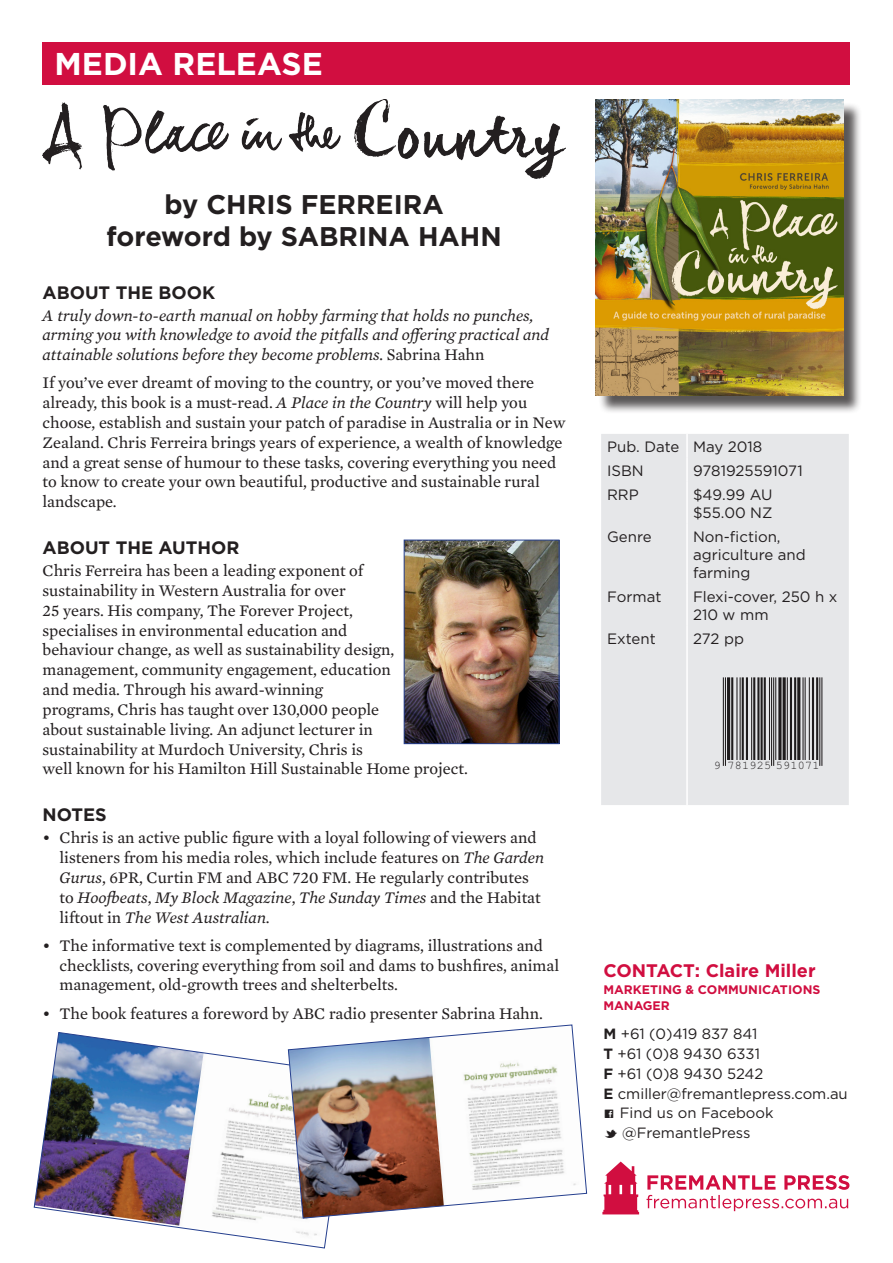
<style>
.page{position:relative;width:893px;height:1263px;background:#fff}
.page>*{position:absolute;margin:0;border:0;box-sizing:border-box;transform-origin:0 0}
.t1{font:700 31.5px "Gotham";color:#fff}
.Author{font:700 27px "Gotham";color:#231f20}
.t2{font:700 18.15px "Gotham";color:#d10e40}
.t3{font:700 18px "Gotham";color:#231f20}
.Body_Copy{font:16.5px/19.8px "Mercury Text G2";color:#231f20}
.Body_Copy-2{font:italic 16.5px/19.8px "Mercury Text G2";color:#231f20}
.Specs_Entries{font:15px/18px "Gotham";color:#231f20}
.BC_Tabs{font:14.85px/19.8px "Gotham";color:#231f20}
.t4{font:700 12.45px/15.9px "Gotham";color:#d10e40}
.t5{font:11.7px "Helvetica";letter-spacing:.025em;color:#231f20}
.s1{font-style:normal}
.s2{font-style:italic}
.s3{font-weight:700}
.s4{font-family:"Social Logos"}
</style>
<div class="page">
<div style="left:43px;top:43px;width:807px;height:42px;background:#d10e40"></div>
<div style="left:598px;top:102px;width:265px;height:312px;background:#231f20;opacity:.75"></div>
<img style="left:596px;top:100px;width:248px;height:295px">
<svg style="left:646px;top:1175px;width:203px;height:36px"></svg>
<svg style="left:602px;top:1161px;width:37px;height:53px"></svg>
<div style="left:601px;top:434px;width:248px;height:371px;background:#e6e7e9"></div>
<hr style="left:686px;top:434px;width:2px;height:24px;background:#fff">
<hr style="left:686px;top:458px;width:2px;height:24px;background:#fff">
<hr style="left:686px;top:482px;width:2px;height:42px;background:#fff">
<hr style="left:686px;top:524px;width:2px;height:60px;background:#fff">
<hr style="left:686px;top:584px;width:2px;height:42px;background:#fff">
<hr style="left:686px;top:626px;width:2px;height:179px;background:#fff">
<hr style="left:723px;top:677px;width:1px;height:89px;background:#231f20">
<hr style="left:725px;top:677px;width:1px;height:89px;background:#231f20">
<hr style="left:727px;top:677px;width:3px;height:83px;background:#231f20">
<hr style="left:731px;top:677px;width:2px;height:83px;background:#231f20">
<hr style="left:736px;top:677px;width:1px;height:83px;background:#231f20">
<hr style="left:740px;top:677px;width:1px;height:83px;background:#231f20">
<hr style="left:742px;top:677px;width:2px;height:83px;background:#231f20">
<hr style="left:746px;top:677px;width:2px;height:83px;background:#231f20">
<hr style="left:751px;top:677px;width:1px;height:83px;background:#231f20">
<hr style="left:753px;top:677px;width:2px;height:83px;background:#231f20">
<hr style="left:757px;top:677px;width:2px;height:83px;background:#231f20">
<hr style="left:761px;top:677px;width:2px;height:83px;background:#231f20">
<hr style="left:764px;top:677px;width:2px;height:83px;background:#231f20">
<hr style="left:769px;top:677px;width:1px;height:83px;background:#231f20">
<hr style="left:771px;top:677px;width:1px;height:89px;background:#231f20">
<hr style="left:773px;top:677px;width:1px;height:89px;background:#231f20">
<hr style="left:775px;top:677px;width:1px;height:83px;background:#231f20">
<hr style="left:778px;top:677px;width:3px;height:83px;background:#231f20">
<hr style="left:783px;top:677px;width:3px;height:83px;background:#231f20">
<hr style="left:787px;top:677px;width:1px;height:83px;background:#231f20">
<hr style="left:790px;top:677px;width:2px;height:83px;background:#231f20">
<hr style="left:794px;top:677px;width:2px;height:83px;background:#231f20">
<hr style="left:797px;top:677px;width:3px;height:83px;background:#231f20">
<hr style="left:802px;top:677px;width:1px;height:83px;background:#231f20">
<hr style="left:805px;top:677px;width:1px;height:83px;background:#231f20">
<hr style="left:809px;top:677px;width:1px;height:83px;background:#231f20">
<hr style="left:812px;top:677px;width:2px;height:83px;background:#231f20">
<hr style="left:816px;top:677px;width:2px;height:83px;background:#231f20">
<hr style="left:819px;top:677px;width:1px;height:89px;background:#231f20">
<hr style="left:821px;top:677px;width:1px;height:89px;background:#231f20">
<img style="left:406px;top:542px;width:151px;height:200px">
<div style="left:404px;top:540px;width:155px;height:204px;border:1px solid #253f8e"></div>
<img style="left:34px;top:1032px;width:296px;height:216px">
<img style="left:288px;top:1024px;width:299px;height:194px">
<img style="left:43px;top:100px;width:523px;height:79px">
<p class="t1" style="left:55px;top:43px;width:270px">MEDIA RELEASE</p>
<p class="Author" style="left:165px;top:186px;width:281px">by CHRIS FERREIRA</p>
<p class="Author" style="left:106px;top:219px;width:397px">foreword by SABRINA HAHN</p>
<h1 class="t3" style="left:43px;top:280px;width:174px">ABOUT THE BOOK</h1>
<p class="Body_Copy-2" style="left:43px;top:304px;width:508px">A truly down-to-earth manual on hobby farming that holds no punches, arming you with knowledge to avoid the pitfalls and offering practical and attainable solutions before they become problems. <span class="s1">Sabrina Hahn</span></p>
<p class="Body_Copy" style="left:43px;top:372px;width:525px">If you’ve ever dreamt of moving to the country, or you’ve moved there already, this book is a must-read. <span class="s2">A Place in the Country</span> will help you choose, establish and sustain your patch of paradise in Australia or in New Zealand. Chris Ferreira brings years of experience, a wealth of knowledge and a great sense of humour to these tasks, covering everything you need to know to create your own beautiful, productive and sustainable rural landscape.</p>
<h1 class="t3" style="left:43px;top:536px;width:199px">ABOUT THE AUTHOR</h1>
<p class="Body_Copy" style="left:43px;top:560px;width:427px">Chris Ferreira has been a leading exponent of<br>sustainability in Western Australia for over<br>25 years. His company, The Forever Project,<br>specialises in environmental education and<br>behaviour change, as well as sustainability design, management, community engagement, education<br>and media. Through his award-winning<br>programs, Chris has taught over 130,000 people<br>about sustainable living. An adjunct lecturer in sustainability at Murdoch University, Chris is<br>well known for his Hamilton Hill Sustainable Home project.</p>
<h1 class="t3" style="left:43px;top:803px;width:66px">NOTES</h1>
<p class="Body_Copy" style="left:60px;top:827px;width:486px;text-indent:-17px">• Chris is an active public figure with a loyal following of viewers and listeners from his media roles, which include features on <span class="s2">The Garden Gurus</span>, 6PR, Curtin FM and ABC 720 FM. He regularly contributes to <span class="s2">Hoofbeats</span>, <span class="s2">My Block Magazine</span>, <span class="s2">The Sunday Times</span> and the Habitat liftout in <span class="s2">The West Australian</span>.</p>
<p class="Body_Copy" style="left:60px;top:935px;width:501px;text-indent:-17px">• The informative text is complemented by diagrams, illustrations and checklists, covering everything from soil and dams to bushfires, animal management, old-growth trees and shelterbelts.</p>
<p class="Body_Copy" style="left:43px;top:1002px;width:502px">• The book features a foreword by ABC radio presenter Sabrina Hahn.</p>
<p class="Specs_Entries" style="left:607px;top:437px;width:74px">Pub. Date</p>
<p class="Specs_Entries" style="left:693px;top:437px;width:71px">May 2018</p>
<p class="Specs_Entries" style="left:607px;top:461px;width:38px">ISBN</p>
<p class="Specs_Entries" style="left:693px;top:461px;width:111px">9781925591071</p>
<p class="Specs_Entries" style="left:607px;top:485px;width:33px">RRP</p>
<p class="Specs_Entries" style="left:693px;top:485px;width:81px">$49.99 AU $55.00 NZ</p>
<p class="Specs_Entries" style="left:607px;top:527px;width:46px">Genre</p>
<p class="Specs_Entries" style="left:693px;top:527px;width:114px">Non-fiction, agriculture and farming</p>
<p class="Specs_Entries" style="left:607px;top:587px;width:56px">Format</p>
<p class="Specs_Entries" style="left:693px;top:587px;width:146px">Flexi-cover, 250 h x<br>210 w mm</p>
<p class="Specs_Entries" style="left:607px;top:629px;width:50px">Extent</p>
<p class="Specs_Entries" style="left:693px;top:629px;width:52px">272 pp</p>
<p class="t5" style="left:713px;top:758px;width:108px">9 781925 591071</p>
<p class="t2" style="left:603px;top:958px;width:214px">CONTACT: Claire Miller</p>
<p class="t4" style="left:603px;top:982px;width:218px">MARKETING &amp; COMMUNICATIONS<br>MANAGER</p>
<p class="BC_Tabs" style="left:603px;top:1024px;width:156px"><span class="s3">M</span> +61 (0)419 837 841</p>
<p class="BC_Tabs" style="left:603px;top:1043px;width:162px"><span class="s3">T</span> +61 (0)8 9430 6331<br><span class="s3">F</span> +61 (0)8 9430 5242</p>
<p class="BC_Tabs" style="left:603px;top:1083px;width:246px"><span class="s3">E</span> cmiller@fremantlepress.com.au</p>
<p class="BC_Tabs" style="left:603px;top:1103px;width:172px"><span class="s4">C</span> Find us on Facebook<br><span class="s4">M</span> @FremantlePress</p>
</div>
